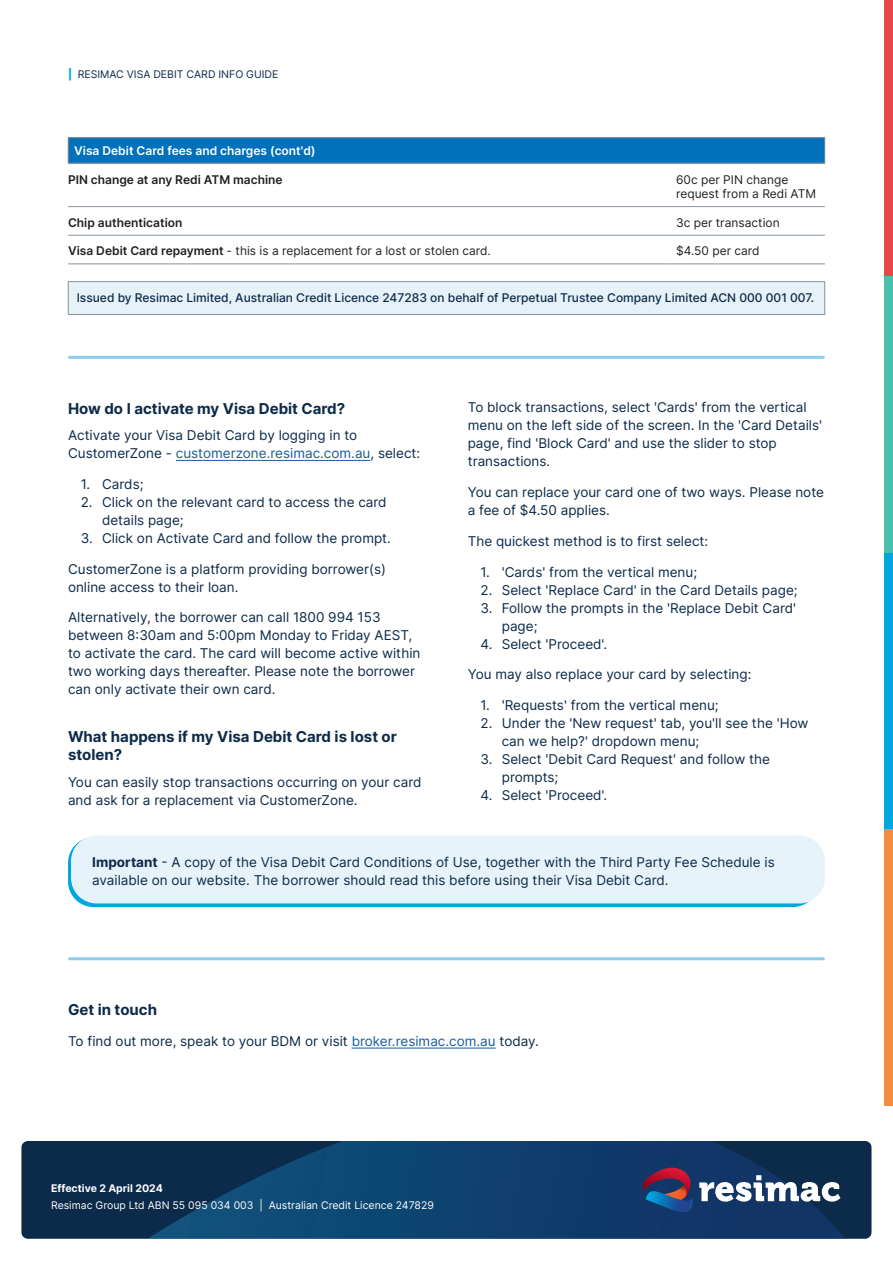
<style>
.page{position:relative;width:893px;height:1263px;background:#fff}
.page>*{position:absolute;margin:0;border:0;box-sizing:border-box;transform-origin:0 0}
.t1{font:700 15px/18px "Inter";color:#0c2a49}
.t2{font:13.5px/18px "Inter";color:#0c2a49}
.t3{font:12px/14.4px "Inter";color:#231f20}
.t4{font:500 12px "Inter";color:#0c2a49}
.t5{font:600 12px "Inter";color:#231f20}
.t6{font:600 12px "Inter";color:#fff}
.t7{font:10.5px "Inter";color:#fff}
.t8{font:10.5px "Inter";color:#0c2a49}
.t9{font:700 10.5px "Inter";color:#fff}
.s1{font-weight:800;color:#00a7df}
.s2{font-weight:600}
.s3{color:#175d9e}
.s4{font-weight:700}
</style>
<div class="page">
<div style="left:884px;top:0;width:9px;height:276px;background:#e54846"></div>
<div style="left:884px;top:276px;width:9px;height:277px;background:#4cc0af"></div>
<div style="left:884px;top:553px;width:9px;height:276px;background:#00a7df"></div>
<div style="left:884px;top:829px;width:9px;height:277px;background:#f38d43"></div>
<svg style="left:21px;top:1141px;width:851px;height:98px;background:#0e3961"></svg>
<svg style="left:643px;top:1168px;width:50px;height:44px;background:#473c66"></svg>
<svg style="left:699px;top:1175px;width:141px;height:26px"></svg>
<div style="left:68px;top:282px;width:757px;height:32px;background:#e6f1f8"></div>
<hr style="left:68px;top:281px;width:757px;height:1px;background:#86939e">
<hr style="left:68px;top:282px;width:1px;height:32px;background:#86939e">
<hr style="left:824px;top:282px;width:1px;height:32px;background:#86939e">
<hr style="left:68px;top:314px;width:757px;height:1px;background:#86939e">
<div style="left:68px;top:138px;width:757px;height:25px;background:#0071ba"></div>
<hr style="left:68px;top:137px;width:757px;height:1px;background:#86939e">
<svg style="left:68px;top:138px;width:1px;height:25px"></svg>
<svg style="left:824px;top:138px;width:1px;height:25px"></svg>
<hr style="left:68px;top:163px;width:600px;height:1px;background:#86939e">
<hr style="left:668px;top:163px;width:157px;height:1px;background:#86939e">
<hr style="left:68px;top:206px;width:600px;height:1px;background:#86939e">
<hr style="left:668px;top:206px;width:157px;height:1px;background:#86939e">
<hr style="left:68px;top:235px;width:600px;height:1px;background:#86939e">
<hr style="left:668px;top:235px;width:157px;height:1px;background:#86939e">
<hr style="left:68px;top:264px;width:600px;height:1px;background:#86939e">
<hr style="left:668px;top:264px;width:157px;height:1px;background:#86939e">
<hr style="left:70px;top:356px;width:753px;height:3px;background:#8ecced">
<hr style="left:176px;top:460px;width:194px;height:1px;background:#175d9e">
<svg style="left:68px;top:837px;width:750px;height:70px;background:#19afe1"></svg>
<div style="left:71px;top:836px;width:754px;height:67px;background:#e7f3fa;border-radius:26px"></div>
<hr style="left:70px;top:957px;width:753px;height:3px;background:#8ecced">
<hr style="left:352px;top:1047px;width:144px;height:1px;background:#175d9e">
<p class="t8" style="left:68px;top:67px;width:212px"><span class="s1">|</span> RESIMAC VISA DEBIT CARD INFO GUIDE</p>
<p class="t6" style="left:74px;top:142px;width:243px">Visa Debit Card fees and charges (cont'd)</p>
<p class="t5" style="left:68px;top:171px;width:216px">PIN change at any Redi ATM machine</p>
<p class="t3" style="left:676px;top:172px;width:141px">60c per PIN change request from a Redi ATM</p>
<p class="t5" style="left:68px;top:214px;width:116px">Chip authentication</p>
<p class="t3" style="left:676px;top:215px;width:105px">3c per transaction</p>
<p class="t3" style="left:68px;top:244px;width:424px"><span class="s2">Visa Debit Card repayment</span> - this is a replacement for a lost or stolen card.</p>
<p class="t3" style="left:676px;top:244px;width:85px">$4.50 per card</p>
<p class="t4" style="left:77px;top:289px;width:739px">Issued by Resimac Limited, Australian Credit Licence 247283 on behalf of Perpetual Trustee Company Limited ACN 000 001 007.</p>
<p class="t1" style="left:68px;top:399px;width:279px">How do I activate my Visa Debit Card?</p>
<p class="t2" style="left:68px;top:426px;width:354px">Activate your Visa Debit Card by logging in to<br>CustomerZone - <span class="s3">customerzone.resimac.com.au</span>, select:</p>
<p class="t2" style="left:81px;top:475px;width:64px">1. Cards;</p>
<p class="t2" style="left:102px;top:493px;width:286px;text-indent:-21px">2. Click on the relevant card to access the card details page;</p>
<p class="t2" style="left:81px;top:529px;width:312px">3. Click on Activate Card and follow the prompt.</p>
<p class="t2" style="left:68px;top:559px;width:319px">CustomerZone is a platform providing borrower(s) online access to their loan.</p>
<p class="t2" style="left:68px;top:608px;width:354px">Alternatively, the borrower can call 1800 994 153 between 8:30am and 5:00pm Monday to Friday AEST, to activate the card. The card will become active within two working days thereafter. Please note the borrower can only activate their own card.</p>
<p class="t1" style="left:68px;top:727px;width:330px">What happens if my Visa Debit Card is lost or stolen?</p>
<p class="t2" style="left:68px;top:772px;width:355px">You can easily stop transactions occurring on your card and ask for a replacement via CustomerZone.</p>
<p class="t2" style="left:468px;top:398px;width:356px">To block transactions, select 'Cards' from the vertical menu on the left side of the screen. In the 'Card Details' page, find 'Block Card' and use the slider to stop transactions.</p>
<p class="t2" style="left:468px;top:483px;width:358px">You can replace your card one of two ways. Please note a fee of $4.50 applies.</p>
<p class="t2" style="left:468px;top:531px;width:242px">The quickest method is to first select:</p>
<p class="t2" style="left:480px;top:562px;width:218px">1. 'Cards' from the vertical menu;</p>
<p class="t2" style="left:480px;top:580px;width:319px">2. Select 'Replace Card' in the Card Details page;</p>
<p class="t2" style="left:502px;top:598px;width:296px;text-indent:-21px">3. Follow the prompts in the 'Replace Debit Card' page;</p>
<p class="t2" style="left:480px;top:634px;width:128px">4. Select 'Proceed'.</p>
<p class="t2" style="left:468px;top:665px;width:285px">You may also replace your card by selecting:</p>
<p class="t2" style="left:480px;top:696px;width:240px">1. 'Requests' from the vertical menu;</p>
<p class="t2" style="left:502px;top:714px;width:308px;text-indent:-21px">2. Under the 'New request' tab, you'll see the 'How can we help?' dropdown menu;</p>
<p class="t2" style="left:502px;top:750px;width:270px;text-indent:-21px">3. Select 'Debit Card Request' and follow the prompts;</p>
<p class="t2" style="left:480px;top:786px;width:128px">4. Select 'Proceed'.</p>
<p class="t2" style="left:92px;top:853px;width:684px"><span class="s4">Important</span> - A copy of the Visa Debit Card Conditions of Use, together with the Third Party Fee Schedule is available on our website. The borrower should read this before using their Visa Debit Card.</p>
<p class="t1" style="left:68px;top:1000px;width:91px">Get in touch</p>
<p class="t2" style="left:68px;top:1032px;width:472px">To find out more, speak to your BDM or visit <span class="s3">broker.resimac.com.au</span> today.</p>
<p class="t9" style="left:51px;top:1181px;width:113px">Effective 2 April 2024</p>
<p class="t7" style="left:51px;top:1198px;width:384px">Resimac Group Ltd ABN 55 095 034 003 | Australian Credit Licence 247829</p>
</div>
